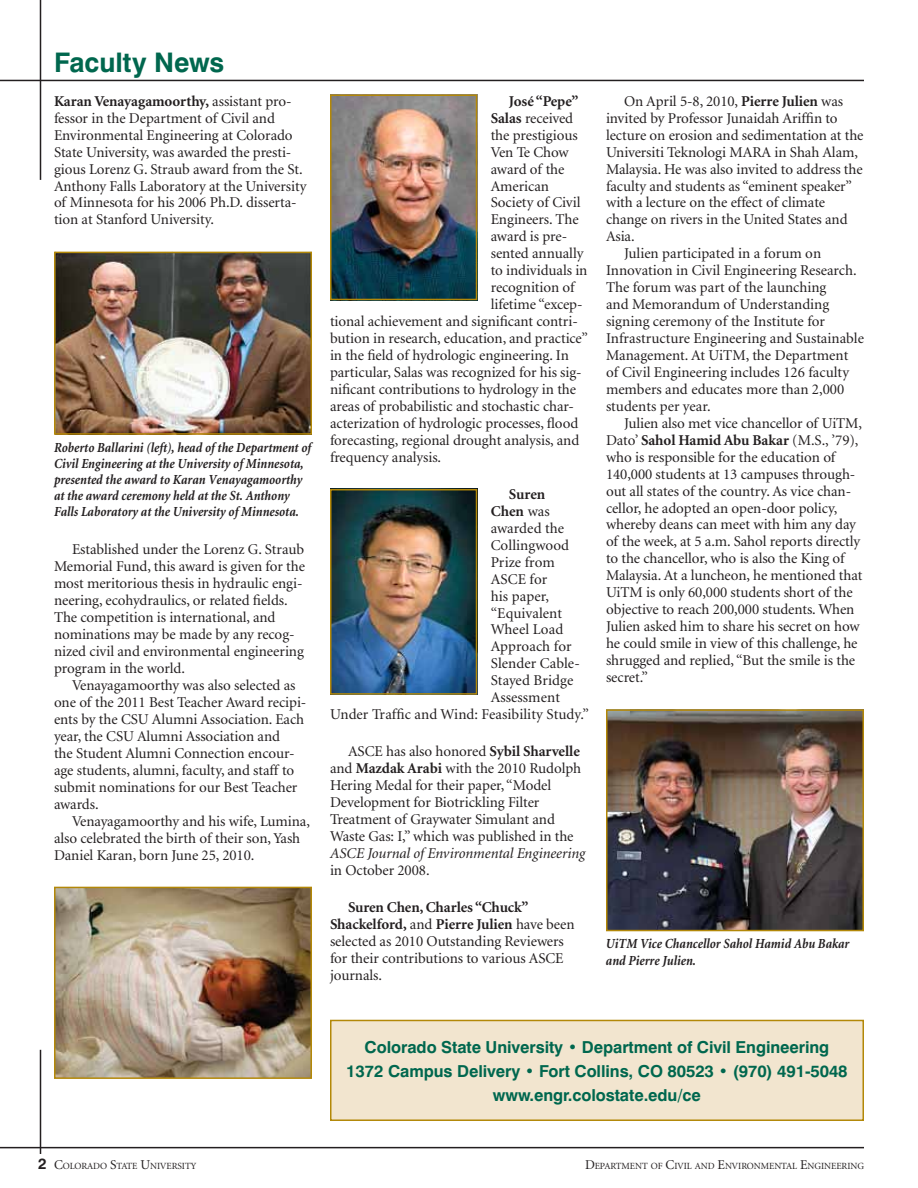
<style>
.page{position:relative;width:918px;height:1188px;background:#fff}
.page>*{position:absolute;margin:0;border:0;box-sizing:border-box;transform-origin:0 0}
.t1{font:700 27px "Swiss 721 BT";letter-spacing:-.005em;color:#00674e}
.t2{font:700 16.5px/24px "Swiss 721 BT";letter-spacing:-.005em;color:#00674e;text-align:center}
.t3{font:15px/17px "Minion";letter-spacing:-.005em;color:#231f20}
.t4{font:700 15px "Minion";letter-spacing:-.005em;color:#231f20}
.t5{font:italic 15px "Minion";letter-spacing:-.005em;color:#231f20}
.t6{font:italic 700 13.8px/16px "Minion";color:#231f20;scale:.9 1}
.t7{font:9.45px "Minion";letter-spacing:-.005em;color:#231f20}
.s1{font-weight:700}
.s2{font-weight:400}
.s3{font-family:"Swiss 721 BT";font-weight:700;font-size:15px}
.s4{font-size:13.5px}
</style>
<div class="page">
<img style="left:609px;top:712px;width:252px;height:216px">
<div style="left:606px;top:709px;width:258px;height:222px;border:2px solid #b38808"></div>
<img style="left:57px;top:255px;width:252px;height:177px">
<div style="left:54px;top:252px;width:258px;height:183px;border:2px solid #b38808"></div>
<img style="left:57px;top:890px;width:252px;height:186px">
<div style="left:54px;top:887px;width:258px;height:192px;border:2px solid #b38808"></div>
<img style="left:333px;top:97px;width:141px;height:200px">
<div style="left:330px;top:94px;width:147px;height:206px;border:2px solid #b38808"></div>
<img style="left:333px;top:492px;width:141px;height:200px">
<div style="left:330px;top:489px;width:147px;height:206px;border:2px solid #b38808"></div>
<div style="left:331px;top:1020px;width:532px;height:100px;background:#f2e5cf"></div>
<div style="left:330px;top:1020px;width:534px;height:101px;border:2px solid #b38808"></div>
<hr style="left:40px;top:0;width:1px;height:180px;background:#231f20">
<hr style="left:0;top:80px;width:864px;height:1px;background:#231f20">
<hr style="left:40px;top:1050px;width:1px;height:104px;background:#231f20">
<hr style="left:0;top:1147px;width:864px;height:1px;background:#231f20">
<h1 class="t1" style="left:54px;top:46px;width:172px">Faculty News</h1>
<p class="t3" style="left:54px;top:93px;width:254px"><span class="s1">Karan Venayagamoorthy,</span> assistant pro&shy;fessor in the Department of Civil and Environmental Engineering at Colorado State University, was awarded the presti&shy;gious Lorenz G. Straub award from the St.<br>Anthony Falls Laboratory at the University of Minnesota for his 2006 Ph.D. disserta&shy;tion at Stanford University.</p>
<p class="t4" style="left:509px;top:93px;width:71px">José “Pepe”</p>
<p class="t3" style="left:491px;top:110px;width:84px"><span class="s1">Salas</span> received</p>
<p class="t3" style="left:491px;top:127px;width:88px">the prestigious</p>
<p class="t3" style="left:491px;top:144px;width:80px">Ven Te Chow</p>
<p class="t3" style="left:491px;top:161px;width:75px">award of the</p>
<p class="t3" style="left:491px;top:178px;width:60px">American</p>
<p class="t3" style="left:491px;top:195px;width:91px">Society of Civil</p>
<p class="t3" style="left:491px;top:212px;width:90px">Engineers. The</p>
<p class="t3" style="left:491px;top:229px;width:78px">award is pre-</p>
<p class="t3" style="left:491px;top:246px;width:94px">sented annually</p>
<p class="t3" style="left:491px;top:263px;width:98px">to individuals in</p>
<p class="t3" style="left:491px;top:280px;width:85px">recognition of</p>
<p class="t3" style="left:491px;top:296px;width:93px">lifetime “excep-</p>
<p class="t3" style="left:330px;top:313px;width:249px">tional achievement and significant contri-</p>
<p class="t3" style="left:330px;top:330px;width:260px">bution in research, education, and practice”</p>
<p class="t3" style="left:330px;top:347px;width:240px">in the field of hydrologic engineering. In</p>
<p class="t3" style="left:330px;top:364px;width:253px">particular, Salas was recognized for his sig-</p>
<p class="t3" style="left:330px;top:381px;width:248px">nificant contributions to hydrology in the</p>
<p class="t3" style="left:330px;top:398px;width:246px">areas of probabilistic and stochastic char-</p>
<p class="t3" style="left:330px;top:415px;width:250px">acterization of hydrologic processes, flood</p>
<p class="t3" style="left:330px;top:432px;width:251px">forecasting, regional drought analysis, and</p>
<p class="t3" style="left:330px;top:449px;width:113px">frequency analysis.</p>
<p class="t4" style="left:509px;top:486px;width:38px">Suren</p>
<p class="t4" style="left:491px;top:503px;width:61px">Chen <span class="s2">was</span></p>
<p class="t3" style="left:491px;top:520px;width:75px">awarded the</p>
<p class="t3" style="left:491px;top:537px;width:80px">Collingwood</p>
<p class="t3" style="left:491px;top:554px;width:66px">Prize from</p>
<p class="t3" style="left:491px;top:571px;width:58px">ASCE for</p>
<p class="t3" style="left:491px;top:588px;width:60px">his paper,</p>
<p class="t3" style="left:491px;top:605px;width:73px">“Equivalent</p>
<p class="t3" style="left:491px;top:622px;width:74px">Wheel Load</p>
<p class="t3" style="left:491px;top:639px;width:82px">Approach for</p>
<p class="t3" style="left:491px;top:656px;width:91px">Slender Cable-</p>
<p class="t3" style="left:491px;top:673px;width:84px">Stayed Bridge</p>
<p class="t3" style="left:491px;top:690px;width:71px">Assessment</p>
<p class="t3" style="left:330px;top:707px;width:260px">Under Traffic and Wind: Feasibility Study.”</p>
<p class="t3" style="left:330px;top:744px;width:253px;text-indent:18px">ASCE has also honored <span class="s1">Sybil Sharvelle </span>and <span class="s1">Mazdak Arabi</span> with the 2010 Rudolph Hering Medal for their paper, “Model Development for Biotrickling Filter Treatment of Graywater Simulant and Waste Gas: I,” which was published in the</p>
<p class="t5" style="left:330px;top:846px;width:257px">ASCE Journal of Environmental Engineering</p>
<p class="t3" style="left:330px;top:862px;width:101px">in October 2008.</p>
<p class="t3" style="left:330px;top:900px;width:246px;text-indent:18px"><span class="s1">Suren Chen, Charles “Chuck”<br>Shackelford,</span> and <span class="s1">Pierre Julien</span> have been selected as 2010 Outstanding Reviewers for their contributions to various ASCE journals.</p>
<p class="t6" style="left:54px;top:440px;width:287px">Roberto Ballarini (left), head of the Department of Civil Engineering at the University of Minnesota, presented the award to Karan Venayagamoorthy at the award ceremony held at the St. Anthony Falls Laboratory at the University of Minnesota.</p>
<p class="t3" style="left:54px;top:542px;width:253px;text-indent:18px">Established under the Lorenz G. Straub Memorial Fund, this award is given for the most meritorious thesis in hydraulic engi&shy;neering, ecohydraulics, or related fields.<br>The competition is international, and nominations may be made by any recog&shy;nized civil and environmental engineering program in the world.</p>
<p class="t3" style="left:54px;top:677px;width:254px;text-indent:18px">Venayagamoorthy was also selected as one of the 2011 Best Teacher Award recipi&shy;ents by the CSU Alumni Association. Each year, the CSU Alumni Association and<br>the Student Alumni Connection encour&shy;age students, alumni, faculty, and staff to submit nominations for our Best Teacher awards.</p>
<p class="t3" style="left:54px;top:813px;width:257px;text-indent:18px">Venayagamoorthy and his wife, Lumina, also celebrated the birth of their son, Yash<br>Daniel Karan, born June 25, 2010.</p>
<p class="t3" style="left:624px;top:93px;width:221px">On April 5-8, 2010, <span class="s1">Pierre Julien</span> was</p>
<p class="t3" style="left:606px;top:110px;width:233px">invited by Professor Junaidah Ariffin to</p>
<p class="t3" style="left:606px;top:127px;width:259px">lecture on erosion and sedimentation at the</p>
<p class="t3" style="left:606px;top:144px;width:254px">Universiti Teknologi MARA in Shah Alam,</p>
<p class="t3" style="left:606px;top:161px;width:258px">Malaysia. He was also invited to address the</p>
<p class="t3" style="left:606px;top:178px;width:248px">faculty and students as “eminent speaker”</p>
<p class="t3" style="left:606px;top:195px;width:221px">with a lecture on the effect of climate</p>
<p class="t3" style="left:606px;top:212px;width:243px">change on rivers in the United States and</p>
<p class="t3" style="left:606px;top:229px;width:30px">Asia.</p>
<p class="t3" style="left:624px;top:246px;width:199px">Julien participated in a forum on</p>
<p class="t3" style="left:606px;top:263px;width:252px">Innovation in Civil Engineering Research.</p>
<p class="t3" style="left:606px;top:280px;width:222px">The forum was part of the launching</p>
<p class="t3" style="left:606px;top:296px;width:225px">and Memorandum of Understanding</p>
<p class="t3" style="left:606px;top:313px;width:220px">signing ceremony of the Institute for</p>
<p class="t3" style="left:606px;top:330px;width:259px">Infrastructure Engineering and Sustainable</p>
<p class="t3" style="left:606px;top:347px;width:244px">Management. At UiTM, the Department</p>
<p class="t3" style="left:606px;top:364px;width:245px">of Civil Engineering includes 126 faculty</p>
<p class="t3" style="left:606px;top:381px;width:240px">members and educates more than 2,000</p>
<p class="t3" style="left:606px;top:398px;width:106px">students per year.</p>
<p class="t3" style="left:624px;top:415px;width:240px">Julien also met vice chancellor of UiTM,</p>
<p class="t4" style="left:606px;top:432px;width:254px"><span class="s2">Dato’</span> Sahol Hamid Abu Bakar <span class="s2">(M.S., ’79),</span></p>
<p class="t3" style="left:606px;top:449px;width:231px">who is responsible for the education of</p>
<p class="t3" style="left:606px;top:466px;width:251px">140,000 students at 13 campuses through-</p>
<p class="t3" style="left:606px;top:483px;width:247px">out all states of the country. As vice chan-</p>
<p class="t3" style="left:606px;top:500px;width:233px">cellor, he adopted an open-door policy,</p>
<p class="t3" style="left:606px;top:517px;width:251px">whereby deans can meet with him any day</p>
<p class="t3" style="left:606px;top:534px;width:256px">of the week, at 5 a.m. Sahol reports directly</p>
<p class="t3" style="left:606px;top:551px;width:240px">to the chancellor, who is also the King of</p>
<p class="t3" style="left:606px;top:568px;width:258px">Malaysia. At a luncheon, he mentioned that</p>
<p class="t3" style="left:606px;top:585px;width:248px">UiTM is only 60,000 students short of the</p>
<p class="t3" style="left:606px;top:602px;width:250px">objective to reach 200,000 students. When</p>
<p class="t3" style="left:606px;top:619px;width:255px">Julien asked him to share his secret on how</p>
<p class="t3" style="left:606px;top:635px;width:253px">he could smile in view of this challenge, he</p>
<p class="t3" style="left:606px;top:652px;width:251px">shrugged and replied, “But the smile is the</p>
<p class="t3" style="left:606px;top:669px;width:44px">secret.”</p>
<p class="t6" style="left:606px;top:936px;width:272px">UiTM Vice Chancellor Sahol Hamid Abu Bakar and Pierre Julien.</p>
<p class="t2" style="left:346px;top:1035px;width:503px">Colorado State University • Department of Civil Engineering<br>1372 Campus Delivery • Fort Collins, CO 80523 • (970) 491-5048 www.engr.colostate.edu/ce</p>
<p class="t7" style="left:38px;top:1161px;width:160px"><span class="s3">2</span> <span class="s4">C</span>OLORADO <span class="s4">S</span>TATE <span class="s4">U</span>NIVERSITY</p>
<p class="t7" style="left:585px;top:1161px;width:280px"><span class="s4">D</span> EPARTMENT OF <span class="s4">C</span>IVIL AND <span class="s4">E</span>NVIRONMENTAL <span class="s4">E</span>NGINEERING</p>
</div>
